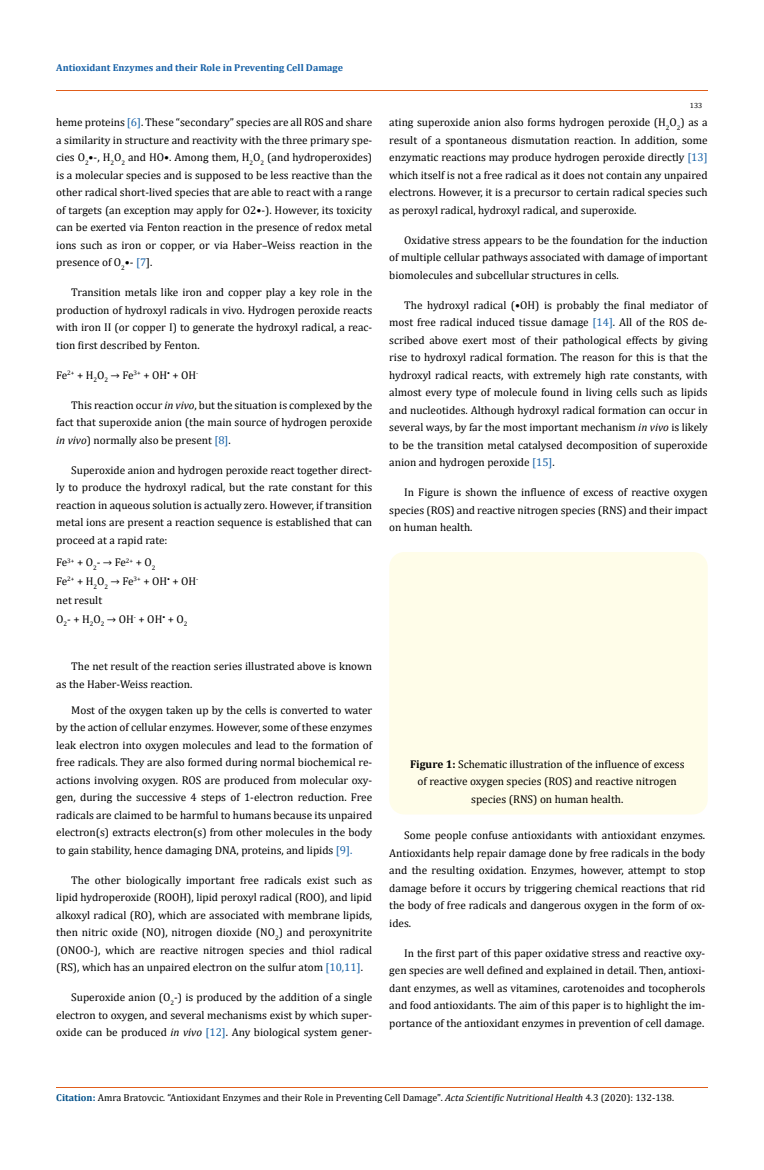
<style>
.page{position:relative;width:764px;height:1170px;background:#fff}
.page>*{position:absolute;margin:0;border:0;box-sizing:border-box;transform-origin:0 0}
.t1{font:11.25px/17.5px "Cambria";color:#000;text-align:justify}
.t2{font:10px "Cambria";color:#000}
.t3{font:700 10px "Cambria";color:#1560a6}
.t4{font:7.5px "Cambria";color:#000}
.s1{color:#1560a6}
.s2{font-style:italic}
.s3{font-weight:700}
.s4{font-weight:700;color:#035089}
</style>
<div class="page">
<hr style="left:56px;top:91px;width:651px;height:1px;background:#e05d1a">
<div style="left:389px;top:552px;width:318px;height:263px;background:#fffde9;border-radius:15px"></div>
<hr style="left:56px;top:1088px;width:651px;height:1px;background:#e05d1a">
<p class="t3" style="left:56px;top:61px;width:288px">Antioxidant Enzymes and their Role in Preventing Cell Damage</p>
<p class="t1" style="left:56px;top:114px;width:317px">heme proteins <span class="s1">[6]</span>. These “secondary” species are all ROS and share a similarity in structure and reactivity with the three primary spe&shy;cies O<sub>2</sub>•-, H<sub>2</sub>O<sub>2</sub> and HO•. Among them, H<sub>2</sub>O<sub>2</sub> (and hydroperoxides) is a molecular species and is supposed to be less reactive than the other radical short-lived species that are able to react with a range of targets (an exception may apply for O2•-). However, its toxicity can be exerted via Fenton reaction in the presence of redox metal ions such as iron or copper, or via Haber–Weiss reaction in the presence of O<sub>2</sub>•- <span class="s1">[7</span>].</p>
<p class="t1" style="left:56px;top:284px;width:317px;text-indent:15px">Transition metals like iron and copper play a key role in the production of hydroxyl radicals in vivo. Hydrogen peroxide reacts with iron II (or copper I) to generate the hydroxyl radical, a reac&shy;tion first described by Fenton.</p>
<p class="t1" style="left:56px;top:366px;width:144px">Fe<sup>2+</sup> + H<sub>2</sub>O<sub>2</sub> → Fe<sup>3+</sup> + OH<sup>•</sup> + OH<sup>-</sup></p>
<p class="t1" style="left:56px;top:396px;width:317px;text-indent:15px">This reaction occur <span class="s2">in vivo</span>, but the situation is complexed by the fact that superoxide anion (the main source of hydrogen peroxide <span class="s2">in vivo</span>) normally also be present <span class="s1">[8]</span>.</p>
<p class="t1" style="left:56px;top:461px;width:317px;text-indent:15px">Superoxide anion and hydrogen peroxide react together direct&shy;ly to produce the hydroxyl radical, but the rate constant for this reaction in aqueous solution is actually zero. However, if transition metal ions are present a reaction sequence is established that can proceed at a rapid rate:</p>
<p class="t1" style="left:56px;top:553px;width:144px;line-height:18.8px;text-align:left">Fe<sup>3+</sup> + O<sub>2</sub>- → Fe<sup>2+</sup> + O<sub>2<br></sub>Fe<sup>2+</sup> + H<sub>2</sub>O<sub>2</sub> → Fe<sup>3+</sup> + OH<sup>•</sup> + OH&shy;net result<br>O<sub>2</sub>- + H<sub>2</sub>O<sub>2</sub> → OH<sup>-</sup> + OH<sup>•</sup> + O<sub>2</sub></p>
<p class="t1" style="left:56px;top:657px;width:317px;text-indent:15px">The net result of the reaction series illustrated above is known as the Haber-Weiss reaction.</p>
<p class="t1" style="left:56px;top:701px;width:317px;text-indent:15px">Most of the oxygen taken up by the cells is converted to water by the action of cellular enzymes. However, some of these enzymes leak electron into oxygen molecules and lead to the formation of free radicals. They are also formed during normal biochemical re&shy;actions involving oxygen. ROS are produced from molecular oxy&shy;gen, during the successive 4 steps of 1-electron reduction. Free radicals are claimed to be harmful to humans because its unpaired electron(s) extracts electron(s) from other molecules in the body to gain stability, hence damaging DNA, proteins, and lipids <span class="s1">[9].</span></p>
<p class="t1" style="left:56px;top:871px;width:317px;text-indent:15px">The other biologically important free radicals exist such as lipid hydroperoxide (ROOH), lipid peroxyl radical (ROO), and lipid alkoxyl radical (RO), which are associated with membrane lipids, then nitric oxide (NO), nitrogen dioxide (NO<sub>2</sub>) and peroxynitrite (ONOO-), which are reactive nitrogen species and thiol radical (RS), which has an unpaired electron on the sulfur atom <span class="s1">[10,11]</span>.</p>
<p class="t1" style="left:56px;top:989px;width:317px;text-indent:15px">Superoxide anion (O<sub>2</sub>-) is produced by the addition of a single electron to oxygen, and several mechanisms exist by which super&shy;oxide can be produced <span class="s2">in vivo</span> <span class="s1">[12]</span>. Any biological system gener-</p>
<p class="t4" style="left:690px;top:101px;width:14px">133</p>
<p class="t1" style="left:389px;top:114px;width:320px">ating superoxide anion also forms hydrogen peroxide (H<sub>2</sub>O<sub>2</sub>) as a result of a spontaneous dismutation reaction. In addition, some enzymatic reactions may produce hydrogen peroxide directly <span class="s1">[13] </span>which itself is not a free radical as it does not contain any unpaired electrons. However, it is a precursor to certain radical species such as peroxyl radical, hydroxyl radical, and superoxide.</p>
<p class="t1" style="left:389px;top:231px;width:320px;text-indent:15px">Oxidative stress appears to be the foundation for the induction of multiple cellular pathways associated with damage of important biomolecules and subcellular structures in cells.</p>
<p class="t1" style="left:389px;top:296px;width:320px;text-indent:15px">The hydroxyl radical (•OH) is probably the final mediator of most free radical induced tissue damage <span class="s1">[14]</span>. All of the ROS de&shy;scribed above exert most of their pathological effects by giving rise to hydroxyl radical formation. The reason for this is that the hydroxyl radical reacts, with extremely high rate constants, with almost every type of molecule found in living cells such as lipids and nucleotides. Although hydroxyl radical formation can occur in several ways, by far the most important mechanism <span class="s2">in vivo</span> is likely to be the transition metal catalysed decomposition of superoxide anion and hydrogen peroxide <span class="s1">[15]</span>.</p>
<p class="t1" style="left:389px;top:484px;width:320px;text-indent:15px">In Figure is shown the influence of excess of reactive oxygen species (ROS) and reactive nitrogen species (RNS) and their impact on human health.</p>
<p class="t1" style="left:410px;top:755px;width:276px;text-align:center"><span class="s3">Figure 1:</span> Schematic illustration of the influence of excess of reactive oxygen species (ROS) and reactive nitrogen species (RNS) on human health.</p>
<p class="t1" style="left:389px;top:826px;width:317px;text-indent:15px">Some people confuse antioxidants with antioxidant enzymes.<br>Antioxidants help repair damage done by free radicals in the body and the resulting oxidation. Enzymes, however, attempt to stop damage before it occurs by triggering chemical reactions that rid the body of free radicals and dangerous oxygen in the form of ox&shy;ides.</p>
<p class="t1" style="left:389px;top:944px;width:317px;text-indent:15px">In the first part of this paper oxidative stress and reactive oxy&shy;gen species are well defined and explained in detail. Then, antioxi&shy;dant enzymes, as well as vitamines, carotenoides and tocopherols and food antioxidants. The aim of this paper is to highlight the im&shy;portance of the antioxidant enzymes in prevention of cell damage.</p>
<p class="t2" style="left:56px;top:1092px;width:619px"><span class="s4">Citation:</span> Amra Bratovcic<span class="s2">.</span> “Antioxidant Enzymes and their Role in Preventing Cell Damage". <span class="s2">Acta Scientific Nutritional Health</span> 4.3 (2020): 132-138.</p>
</div>
